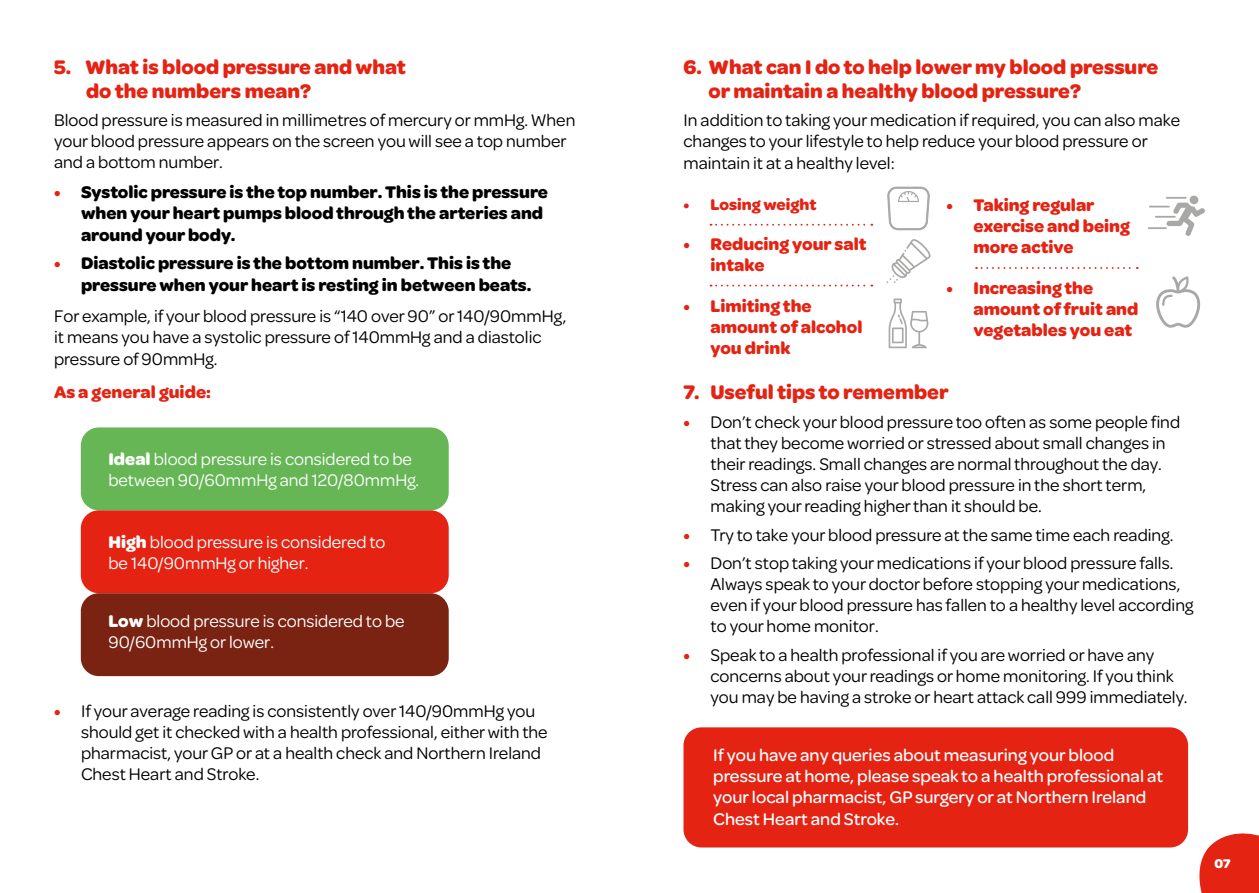
<style>
.page{position:relative;width:1259px;height:893px;background:#fff}
.page>*{position:absolute;margin:0;border:0;box-sizing:border-box;transform-origin:0 0}
.t1{font:700 21px/24px "Omnes";color:#e42313}
.t2{font:18px/21px "Omnes";color:#000}
.t3{font:700 18px/21px "Omnes";color:#000}
.t4{font:18px/21px "Omnes";color:#fff}
.t5{font:700 18px/21px "Omnes";color:#e42313}
.t6{font:500 18px/21.1px "Omnes";color:#fff}
.t7{font:700 16.5px "Omnes";color:#e42313}
.t8{font:700 13.5px "Omnes";color:#fff}
.s1{color:#e42313}
.s2{font-weight:700}
.s3{font-weight:700;color:#e42313}
</style>
<div class="page">
<svg style="left:1199px;top:833px;width:60px;height:60px;background:#e73d2f"></svg>
<div style="left:683px;top:727px;width:505px;height:120px;background:#e42313;border-radius:18px"></div>
<svg style="left:886px;top:239px;width:45px;height:44px"></svg>
<svg style="left:888px;top:298px;width:40px;height:50px"></svg>
<svg style="left:710px;top:224px;width:162px;height:2px"></svg>
<svg style="left:710px;top:285px;width:162px;height:1px"></svg>
<svg style="left:887px;top:186px;width:43px;height:45px"></svg>
<svg style="left:976px;top:267px;width:161px;height:2px"></svg>
<svg style="left:1156px;top:276px;width:44px;height:52px"></svg>
<svg style="left:1148px;top:196px;width:57px;height:40px"></svg>
<div style="left:81px;top:427px;width:368px;height:83px;background:#66b655;border-radius:18px"></div>
<div style="left:81px;top:510px;width:368px;height:83px;background:#e42313;border-radius:18px"></div>
<div style="left:81px;top:593px;width:368px;height:83px;background:#7b2313;border-radius:18px"></div>
<p class="t1" style="left:86px;top:54px;width:321px;text-indent:-32px">5. What is blood pressure and what do the numbers mean?</p>
<p class="t2" style="left:54px;top:109px;width:523px">Blood pressure is measured in millimetres of mercury or mmHg. When your blood pressure appears on the screen you will see a top number and a bottom number.</p>
<p class="t3" style="left:81px;top:181px;width:468px;text-indent:-27px"><span class="s1">•</span> Systolic pressure is the top number. This is the pressure when your heart pumps blood through the arteries and around your body.</p>
<p class="t3" style="left:81px;top:251px;width:452px;line-height:21.6px;text-indent:-27px"><span class="s1">•</span> Diastolic pressure is the bottom number. This is the pressure when your heart is resting in between beats.</p>
<p class="t2" style="left:54px;top:304px;width:514px">For example, if your blood pressure is “140 over 90” or 140/90mmHg, it means you have a systolic pressure of 140mmHg and a diastolic pressure of 90mmHg.</p>
<p class="t5" style="left:54px;top:381px;width:158px">As a general guide:</p>
<p class="t4" style="left:108px;top:448px;width:312px"><span class="s2">Ideal</span> blood pressure is considered to be between 90/60mmHg and 120/80mmHg.</p>
<p class="t4" style="left:108px;top:531px;width:278px"><span class="s2">High</span> blood pressure is considered to be 140/90mmHg or higher.</p>
<p class="t4" style="left:108px;top:609px;width:298px"><span class="s2">Low</span> blood pressure is considered to be<br>90/60mmHg or lower.</p>
<p class="t2" style="left:81px;top:699px;width:468px;text-indent:-27px"><span class="s3">•</span> If your average reading is consistently over 140/90mmHg you should get it checked with a health professional, either with the pharmacist, your GP or at a health check and Northern Ireland Chest Heart and Stroke.</p>
<p class="t1" style="left:708px;top:54px;width:451px;text-indent:-25px">6. What can I do to help lower my blood pressure or maintain a healthy blood pressure?</p>
<p class="t2" style="left:683px;top:109px;width:498px">In addition to taking your medication if required, you can also make changes to your lifestyle to help reduce your blood pressure or maintain it at a healthy level:</p>
<p class="t7" style="left:683px;top:193px;width:135px">• Losing weight</p>
<p class="t5" style="left:710px;top:233px;width:158px;text-indent:-27px">• Reducing your salt intake</p>
<p class="t5" style="left:710px;top:294px;width:153px;text-indent:-27px">• Limiting the amount of alcohol you drink</p>
<p class="t5" style="left:973px;top:194px;width:158px;text-indent:-27px">• Taking regular exercise and being more active</p>
<p class="t5" style="left:973px;top:276px;width:166px;text-indent:-27px">• Increasing the amount of fruit and vegetables you eat</p>
<p class="t1" style="left:683px;top:379px;width:267px">7. Useful tips to remember</p>
<p class="t2" style="left:710px;top:410px;width:471px;text-indent:-27px"><span class="s3">•</span> Don’t check your blood pressure too often as some people find that they become worried or stressed about small changes in their readings. Small changes are normal throughout the day.<br>Stress can also raise your blood pressure in the short term, making your reading higher than it should be.</p>
<p class="t2" style="left:683px;top:523px;width:491px"><span class="s3">•</span> Try to take your blood pressure at the same time each reading.</p>
<p class="t2" style="left:710px;top:551px;width:484px;text-indent:-27px"><span class="s3">•</span> Don’t stop taking your medications if your blood pressure falls.<br>Always speak to your doctor before stopping your medications, even if your blood pressure has fallen to a healthy level according to your home monitor.</p>
<p class="t2" style="left:710px;top:643px;width:478px;text-indent:-27px"><span class="s3">•</span> Speak to a health professional if you are worried or have any concerns about your readings or home monitoring. If you think you may be having a stroke or heart attack call 999 immediately.</p>
<p class="t6" style="left:713px;top:743px;width:451px">If you have any queries about measuring your blood pressure at home, please speak to a health professional at your local pharmacist, GP surgery or at Northern Ireland Chest Heart and Stroke.</p>
<p class="t8" style="left:1214px;top:853px;width:18px">07</p>
</div>
